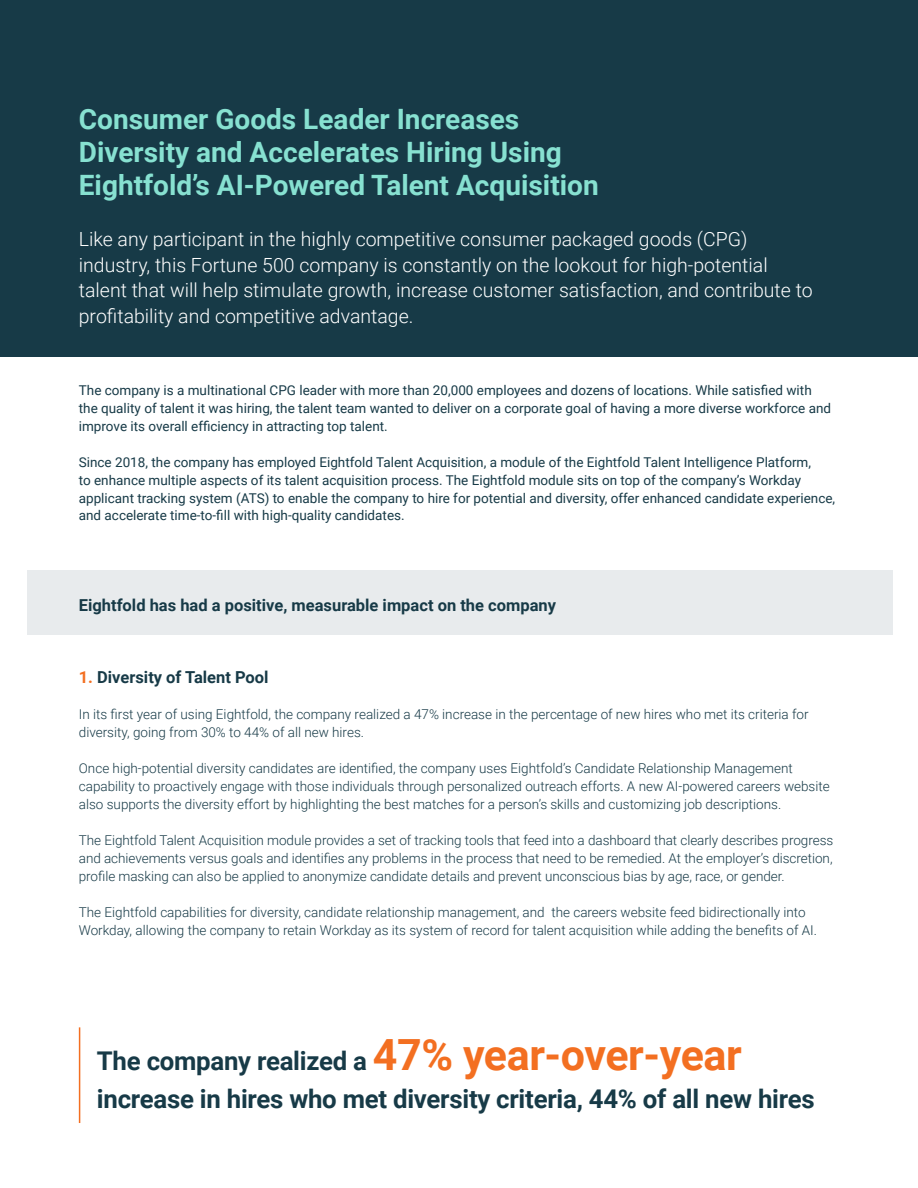
<style>
.page{position:relative;width:918px;height:1188px;background:#fff}
.page>*{position:absolute;margin:0;border:0;box-sizing:border-box;transform-origin:0 0}
.t1{font:700 28.05px/33px "Roboto";color:#87e1d1}
.t2{font:700 25.8px/37.8px "Roboto";letter-spacing:-.01em;color:#173a47}
.t3{font:300 19.5px/25.5px "Roboto";color:#fff}
.t4{font:700 16.5px "Roboto";color:#173a47}
.t5{font:300 13.5px/18px "Roboto";color:#173a47}
.t6{font:13.5px/18px "Roboto";color:#173a47}
.s1{color:#f36f21}
.s2{font-size:43.05px;color:#f36f21}
</style>
<div class="page">
<div style="left:27px;top:570px;width:865px;height:64px;background:#e8ebed"></div>
<div style="left:0;top:0;width:918px;height:356px;background:#173a47"></div>
<hr style="left:79px;top:1027px;width:1px;height:96px;background:#f36f21">
<h1 class="t1" style="left:79px;top:102px;width:521px">Consumer Goods Leader Increases<br>Diversity and Accelerates Hiring Using<br>Eightfold’s AI-Powered Talent Acquisition</h1>
<p class="t3" style="left:79px;top:226px;width:735px">Like any participant in the highly competitive consumer packaged goods (CPG) industry, this Fortune 500 company is constantly on the lookout for high-potential talent that will help stimulate growth, increase customer satisfaction, and contribute to profitability and competitive advantage.</p>
<p class="t6" style="left:79px;top:380px;width:754px">The company is a multinational CPG leader with more than 20,000 employees and dozens of locations. While satisfied with the quality of talent it was hiring, the talent team wanted to deliver on a corporate goal of having a more diverse workforce and improve its overall efficiency in attracting top talent.</p>
<p class="t6" style="left:79px;top:452px;width:758px">Since 2018, the company has employed Eightfold Talent Acquisition, a module of the Eightfold Talent Intelligence Platform,<br>to enhance multiple aspects of its talent acquisition process. The Eightfold module sits on top of the company’s Workday applicant tracking system (ATS) to enable the company to hire for potential and diversity, offer enhanced candidate experience, and accelerate time-to-fill with high-quality candidates.</p>
<p class="t4" style="left:79px;top:593px;width:479px">Eightfold has had a positive, measurable impact on the company</p>
<p class="t4" style="left:79px;top:665px;width:191px"><span class="s1">1.</span> Diversity of Talent Pool</p>
<p class="t5" style="left:79px;top:704px;width:731px">In its first year of using Eightfold, the company realized a 47% increase in the percentage of new hires who met its criteria for diversity, going from 30% to 44% of all new hires.</p>
<p class="t5" style="left:79px;top:758px;width:752px">Once high-potential diversity candidates are identified, the company uses Eightfold’s Candidate Relationship Management capability to proactively engage with those individuals through personalized outreach efforts. A new AI-powered careers website also supports the diversity effort by highlighting the best matches for a person’s skills and customizing job descriptions.</p>
<p class="t5" style="left:79px;top:830px;width:756px;text-align:justify">The Eightfold Talent Acquisition module provides a set of tracking tools that feed into a dashboard that clearly describes progress and achievements versus goals and identifies any problems in the process that need to be remedied. At the employer’s discretion, profile masking can also be applied to anonymize candidate details and prevent unconscious bias by age, race, or gender.</p>
<p class="t5" style="left:79px;top:902px;width:740px">The Eightfold capabilities for diversity, candidate relationship management, and the careers website feed bidirectionally into<br>Workday, allowing the company to retain Workday as its system of record for talent acquisition while adding the benefits of AI.</p>
<h2 class="t2" style="left:97px;top:1041px;width:719px">The company realized a <span class="s2">47% year-over-year </span>increase in hires who met diversity criteria, 44% of all new hires</h2>
</div>
